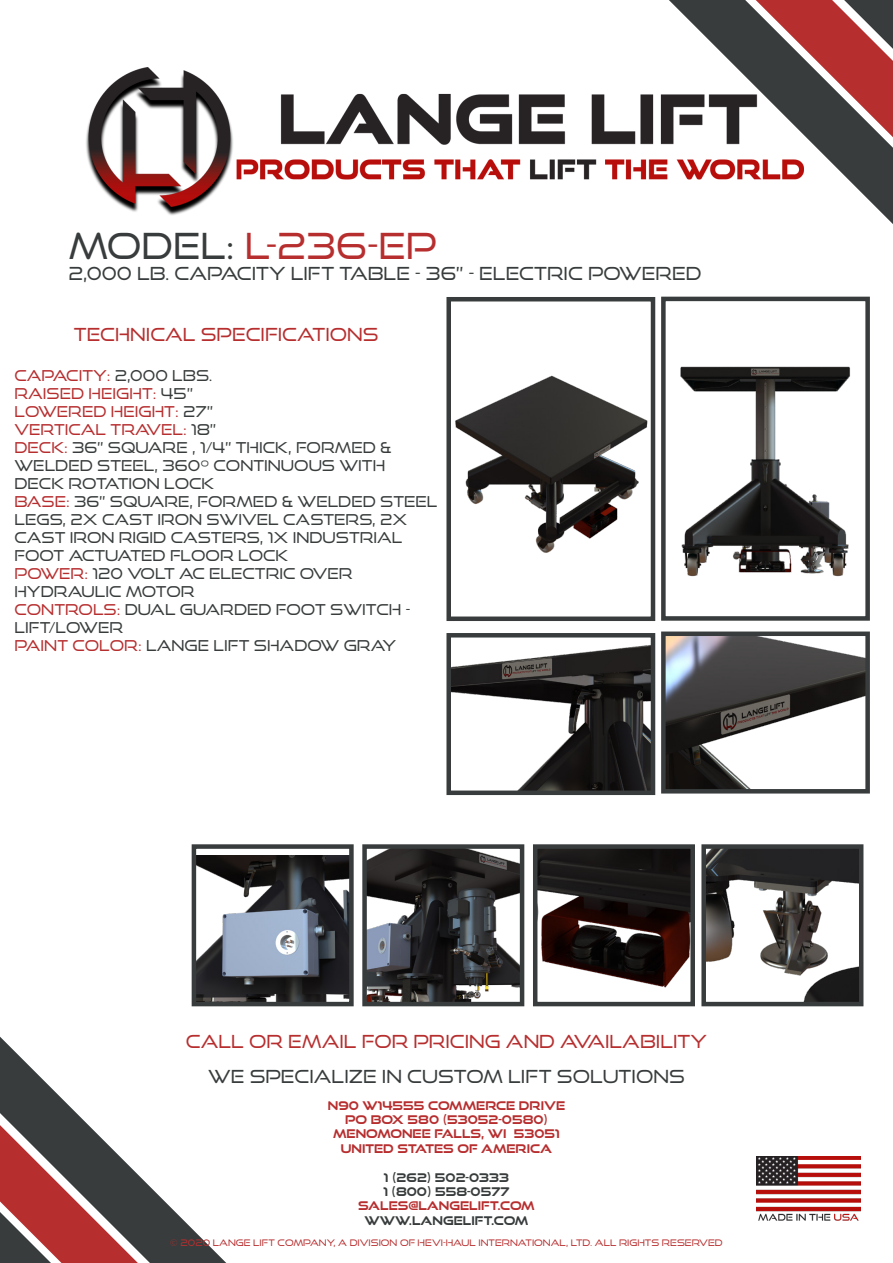
<style>
.page{position:relative;width:893px;height:1263px;background:#fff}
.page>*{position:absolute;margin:0;border:0;box-sizing:border-box;transform-origin:0 0}
.t1{font:36px "Good Times Bk";color:#b72e2f}
.t2{font:18px "Good Times Bk";color:#383c3c}
.t3{font:18px "Good Times Bk";color:#b72e2f}
.t4{font:15px/18px "Good Times Bk";color:#383c3c}
.t5{font:15px "Good Times Bk";color:#b72e2f}
.t6{font:700 12px/14.4px "Good Times Rg";color:#b72e2f;text-align:center}
.t7{font:700 12px/14.4px "Good Times Rg";color:#383c3c;text-align:center}
.t8{font:9px "Good Times Bk";color:#b72e2f}
.s1{color:#383c3c}
.s2{color:#b72e2f}
</style>
<div class="page">
<svg style="left:669px;top:0;width:224px;height:224px;fill:#383c3c"></svg>
<svg style="left:756px;top:0;width:137px;height:137px;background:#994f4f"></svg>
<img style="left:86px;top:63px;width:738px;height:153px">
<img style="left:680px;top:366px;width:170px;height:211px">
<div style="left:661px;top:297px;width:209px;height:324px;border:4px solid #383c3c"></div>
<img style="left:455px;top:375px;width:193px;height:178px">
<div style="left:446px;top:297px;width:209px;height:324px;border:4px solid #383c3c"></div>
<img style="left:757px;top:1156px;width:103px;height:65px">
<svg style="left:0;top:1037px;width:226px;height:226px"></svg>
<img style="left:666px;top:636px;width:199px;height:152px">
<div style="left:661px;top:631px;width:209px;height:162px;border:4px solid #383c3c"></div>
<img style="left:451px;top:645px;width:199px;height:145px">
<div style="left:446px;top:633px;width:209px;height:162px;border:4px solid #383c3c"></div>
<img style="left:197px;top:856px;width:152px;height:145px">
<div style="left:192px;top:844px;width:162px;height:162px;border:4px solid #383c3c"></div>
<img style="left:538px;top:849px;width:152px;height:139px">
<div style="left:533px;top:844px;width:162px;height:162px;border:4px solid #383c3c"></div>
<img style="left:706px;top:849px;width:152px;height:152px">
<div style="left:701px;top:844px;width:162px;height:162px;border:4px solid #383c3c"></div>
<img style="left:367px;top:849px;width:152px;height:152px">
<div style="left:362px;top:844px;width:162px;height:162px;border:4px solid #383c3c"></div>
<p class="t1" style="left:68px;top:223px;width:370px"><span class="s1">MODEL:</span> L-236-EP</p>
<p class="t2" style="left:68px;top:263px;width:634px">2,000 LB. CAPACITY LIFT TABLE - 36” - ELECTRIC POWERED</p>
<p class="t3" style="left:74px;top:323px;width:306px">TECHNICAL SPECIFICATIONS</p>
<p class="t5" style="left:14px;top:366px;width:200px">CAPACITY: <span class="s1">2,000 LBS.</span></p>
<p class="t5" style="left:14px;top:384px;width:180px">RAISED HEIGHT: <span class="s1">45”</span></p>
<p class="t5" style="left:14px;top:402px;width:200px">LOWERED HEIGHT: <span class="s1">27”</span></p>
<p class="t5" style="left:14px;top:420px;width:203px">VERTICAL TRAVEL: <span class="s1">18”</span></p>
<p class="t4" style="left:14px;top:438px;width:425px"><span class="s2">DECK:</span> 36” SQUARE , 1/4” THICK, FORMED &amp; WELDED STEEL, 360º CONTINUOUS WITH DECK ROTATION LOCK<br><span class="s2">BASE:</span> 36” SQUARE, FORMED &amp; WELDED STEEL LEGS, 2X CAST IRON SWIVEL CASTERS, 2X CAST IRON RIGID CASTERS, 1X INDUSTRIAL FOOT ACTUATED FLOOR LOCK</p>
<p class="t4" style="left:14px;top:564px;width:340px"><span class="s2">POWER:</span> 120 VOLT AC ELECTRIC OVER<br>HYDRAULIC MOTOR</p>
<p class="t4" style="left:14px;top:600px;width:397px"><span class="s2">CONTROLS:</span> DUAL GUARDED FOOT SWITCH -<br>LIFT/LOWER</p>
<p class="t4" style="left:14px;top:636px;width:383px"><span class="s2">PAINT COLOR:</span> LANGE LIFT SHADOW GRAY</p>
<p class="t3" style="left:186px;top:1030px;width:523px">CALL OR EMAIL FOR PRICING AND AVAILABILITY</p>
<p class="t2" style="left:208px;top:1066px;width:478px">WE SPECIALIZE IN CUSTOM LIFT SOLUTIONS</p>
<p class="t6" style="left:328px;top:1098px;width:239px">N90 W14555 COMMERCE DRIVE</p>
<p class="t6" style="left:345px;top:1112px;width:204px">PO BOX 580 (53052-0580)</p>
<p class="t6" style="left:333px;top:1126px;width:228px">MENOMONEE FALLS, WI 53051<br>UNITED STATES OF AMERICA</p>
<p class="t7" style="left:358px;top:1170px;width:178px">1 (262) 502-0333<br>1 (800) 558-0577<br><span class="s2">SALES@LANGELIFT.COM<br></span>WWW.LANGELIFT.COM</p>
<p class="t8" style="left:170px;top:1237px;width:554px">© 2020 LANGE LIFT COMPANY, A DIVISION OF HEVI-HAUL INTERNATIONAL, LTD. ALL RIGHTS RESERVED</p>
</div>
